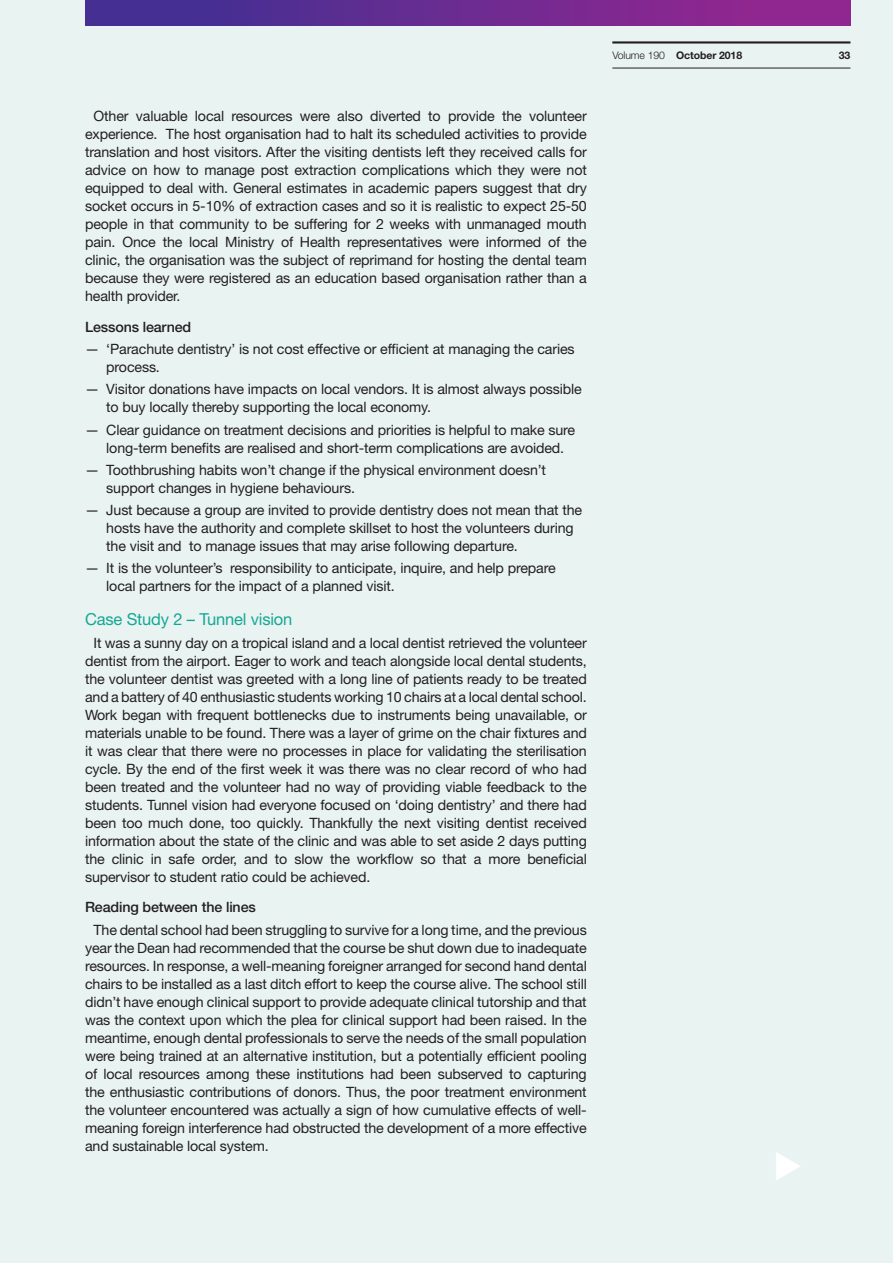
<style>
.page{position:relative;width:893px;height:1263px;background:#e9f3f1}
.page>*{position:absolute;margin:0;border:0;box-sizing:border-box;transform-origin:0 0}
.t1{font:16.5px "Helvetica Neue LT Std";letter-spacing:-.01em;color:#15a796}
.t2{font:14.25px/18px "Helvetica Neue LT Std";letter-spacing:-.01em;color:#231f20}
.t3{font:500 14.25px "Helvetica Neue LT Std";letter-spacing:-.01em;color:#231f20}
.t4{font:700 10.5px "Helvetica Neue LT Std";letter-spacing:-.01em;color:#231f20}
.s1{font-weight:300}
</style>
<div class="page">
<hr style="left:612px;top:68px;width:238px;height:1px;background:#231f20">
<hr style="left:612px;top:41px;width:238px;height:3px;background:#231f20">
<div style="left:85px;top:0;width:765px;height:26px;background:linear-gradient(to right,#3c3192,#99268f)"></div>
<p class="t2" style="left:85px;top:107px;width:503px;text-align:justify;text-indent:9px">Other valuable local resources were also diverted to provide the volunteer experience. The host organisation had to halt its scheduled activities to provide translation and host visitors. After the visiting dentists left they received calls for advice on how to manage post extraction complications which they were not equipped to deal with. General estimates in academic papers suggest that dry socket occurs in 5-10% of extraction cases and so it is realistic to expect 25-50 people in that community to be suffering for 2 weeks with unmanaged mouth pain. Once the local Ministry of Health representatives were informed of the clinic, the organisation was the subject of reprimand for hosting the dental team because they were registered as an education based organisation rather than a health provider.</p>
<p class="t3" style="left:85px;top:318px;width:108px">Lessons learned</p>
<p class="t2" style="left:106px;top:340px;width:470px;text-indent:-21px">— ‘Parachute dentistry’ is not cost effective or efficient at managing the caries process.</p>
<p class="t2" style="left:106px;top:380px;width:477px;text-indent:-21px">— Visitor donations have impacts on local vendors. It is almost always possible to buy locally thereby supporting the local economy.</p>
<p class="t2" style="left:106px;top:420px;width:470px;text-indent:-21px">— Clear guidance on treatment decisions and priorities is helpful to make sure long-term benefits are realised and short-term complications are avoided.</p>
<p class="t2" style="left:106px;top:461px;width:441px;text-indent:-21px">— Toothbrushing habits won’t change if the physical environment doesn’t support changes in hygiene behaviours.</p>
<p class="t2" style="left:106px;top:501px;width:477px;text-indent:-21px">— Just because a group are invited to provide dentistry does not mean that the hosts have the authority and complete skillset to host the volunteers during the visit and to manage issues that may arise following departure.</p>
<p class="t2" style="left:106px;top:559px;width:451px;text-indent:-21px">— It is the volunteer’s responsibility to anticipate, inquire, and help prepare local partners for the impact of a planned visit.</p>
<p class="t1" style="left:85px;top:609px;width:209px">Case Study 2 – Tunnel vision</p>
<p class="t2" style="left:85px;top:633px;width:503px;text-align:justify;text-indent:9px">It was a sunny day on a tropical island and a local dentist retrieved the volunteer dentist from the airport. Eager to work and teach alongside local dental students, the volunteer dentist was greeted with a long line of patients ready to be treated and a battery of 40 enthusiastic students working 10 chairs at a local dental school.<br>Work began with frequent bottlenecks due to instruments being unavailable, or materials unable to be found. There was a layer of grime on the chair fixtures and it was clear that there were no processes in place for validating the sterilisation cycle. By the end of the first week it was there was no clear record of who had been treated and the volunteer had no way of providing viable feedback to the students. Tunnel vision had everyone focused on ‘doing dentistry’ and there had been too much done, too quickly. Thankfully the next visiting dentist received information about the state of the clinic and was able to set aside 2 days putting the clinic in safe order, and to slow the workflow so that a more beneficial supervisor to student ratio could be achieved.</p>
<p class="t3" style="left:85px;top:899px;width:172px">Reading between the lines</p>
<p class="t2" style="left:85px;top:920px;width:503px;text-align:justify;text-indent:9px">The dental school had been struggling to survive for a long time, and the previous year the Dean had recommended that the course be shut down due to inadequate resources. In response, a well-meaning foreigner arranged for second hand dental chairs to be installed as a last ditch effort to keep the course alive. The school still didn’t have enough clinical support to provide adequate clinical tutorship and that was the context upon which the plea for clinical support had been raised. In the meantime, enough dental professionals to serve the needs of the small population were being trained at an alternative institution, but a potentially efficient pooling of local resources among these institutions had been subserved to capturing the enthusiastic contributions of donors. Thus, the poor treatment environment the volunteer encountered was actually a sign of how cumulative effects of well&shy;meaning foreign interference had obstructed the development of a more effective and sustainable local system.</p>
<p class="t4" style="left:612px;top:49px;width:131px"><span class="s1">Volume 190</span> October 2018</p>
<p class="t4" style="left:839px;top:49px;width:13px">33</p>
</div>
